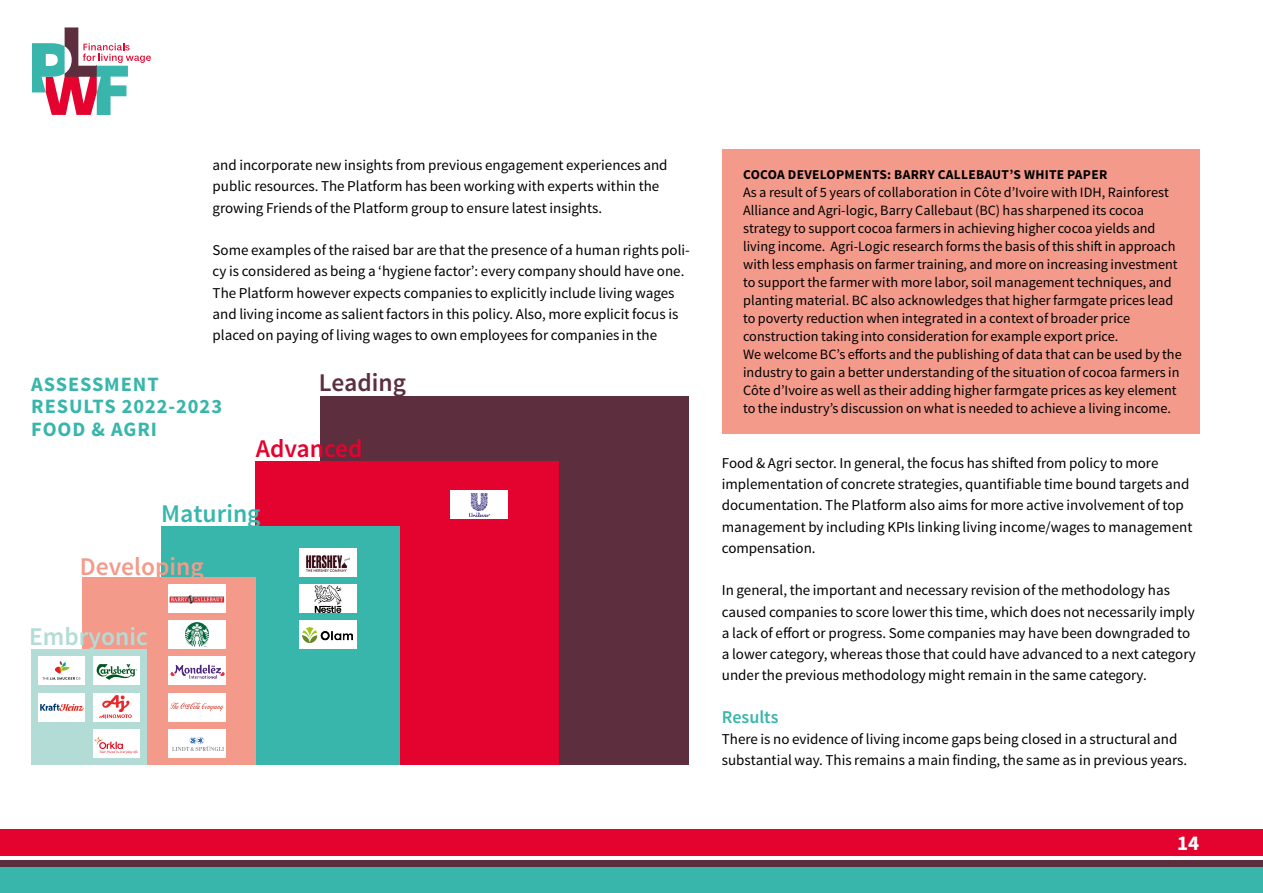
<style>
.page{position:relative;width:1263px;height:893px;background:#fff}
.page>*{position:absolute;margin:0;border:0;box-sizing:border-box;transform-origin:0 0}
.t1{font:600 25.5px "Source Sans Pro";color:#f39a8b}
.t2{font:600 25.5px "Source Sans Pro";color:#b3dcd6}
.t3{font:600 25.5px "Source Sans Pro";color:#38b6ab}
.t4{font:600 25.5px "Source Sans Pro";color:#e4032e}
.t5{font:600 25.5px "Source Sans Pro";color:#5c2e3e}
.t6{font:700 21px "Source Sans Pro";color:#fff}
.t7{font:700 20.4px/22.5px "Source Sans Pro";letter-spacing:.045em;color:#38b6ab}
._1e_tussenkop{font:600 18px "Source Sans Pro";color:#38b6ab}
.brood{font:15px/21.3px "Source Sans Pro";color:#000}
.kader{font:14.25px/18px "Source Sans Pro";color:#000}
.Kaderkop{font:700 13.5px "Source Sans Pro";letter-spacing:.02em;color:#000}
</style>
<div class="page">
<div style="left:0;top:829px;width:1263px;height:27px;background:#e4032e"></div>
<div style="left:0;top:866px;width:1263px;height:27px;background:#38b6ab"></div>
<div style="left:0;top:860px;width:1263px;height:6px;background:#5b2e3e"></div>
<svg style="left:32px;top:27px;width:119px;height:88px"></svg>
<div style="left:320px;top:396px;width:369px;height:369px;background:#5c2e3e"></div>
<div style="left:255px;top:461px;width:304px;height:304px;background:#e4032e"></div>
<div style="left:161px;top:526px;width:239px;height:239px;background:#38b6ab"></div>
<div style="left:82px;top:577px;width:173px;height:188px;background:#f39a8b"></div>
<div style="left:31px;top:649px;width:116px;height:116px;background:#b3dcd6"></div>
<div style="left:168px;top:620px;width:58px;height:29px;background:#fff"></div>
<div style="left:168px;top:692px;width:58px;height:29px;background:#fff"></div>
<img style="left:185px;top:623px;width:24px;height:24px">
<svg style="left:170px;top:702px;width:54px;height:9px"></svg>
<div style="left:38px;top:656px;width:47px;height:29px;background:#fff"></div>
<svg style="left:43px;top:661px;width:38px;height:19px"></svg>
<div style="left:450px;top:490px;width:58px;height:29px;background:#fff"></div>
<img style="left:469px;top:494px;width:21px;height:22px">
<div style="left:168px;top:729px;width:58px;height:29px;background:#fff"></div>
<svg style="left:172px;top:737px;width:52px;height:14px"></svg>
<div style="left:299px;top:548px;width:57px;height:29px;background:#fff"></div>
<img style="left:306px;top:555px;width:44px;height:17px">
<div style="left:299px;top:620px;width:57px;height:29px;background:#fff"></div>
<img style="left:303px;top:627px;width:50px;height:16px">
<div style="left:299px;top:584px;width:57px;height:29px;background:#fff"></div>
<img style="left:314px;top:585px;width:27px;height:27px">
<div style="left:93px;top:729px;width:47px;height:29px;background:#fff"></div>
<svg style="left:94px;top:736px;width:44px;height:18px"></svg>
<div style="left:168px;top:584px;width:58px;height:29px;background:#fff"></div>
<img style="left:170px;top:595px;width:54px;height:9px">
<div style="left:168px;top:656px;width:58px;height:29px;background:#fff"></div>
<img style="left:171px;top:665px;width:53px;height:13px">
<div style="left:38px;top:692px;width:47px;height:29px;background:#fff"></div>
<svg style="left:40px;top:703px;width:44px;height:8px"></svg>
<div style="left:93px;top:656px;width:47px;height:29px;background:#fff"></div>
<div style="left:93px;top:692px;width:47px;height:29px;background:#fff"></div>
<svg style="left:99px;top:695px;width:33px;height:24px"></svg>
<svg style="left:97px;top:664px;width:40px;height:16px"></svg>
<div style="left:722px;top:149px;width:477px;height:285px;background:#f39a8b"></div>
<p class="brood" style="left:213px;top:155px;width:456px">and incorporate new insights from previous engagement experiences and public resources. The Platform has been working with experts within the growing Friends of the Platform group to ensure latest insights.</p>
<p class="brood" style="left:213px;top:240px;width:479px">Some examples of the raised bar are that the presence of a human rights poli&shy;cy is considered as being a ‘hygiene factor’: every company should have one.<br>The Platform however expects companies to explicitly include living wages and living income as salient factors in this policy. Also, more explicit focus is placed on paying of living wages to own employees for companies in the</p>
<p class="t7" style="left:31px;top:374px;width:192px">ASSESSMENT<br>RESULTS 2022-2023<br>FOOD &amp; AGRI</p>
<p class="t5" style="left:319px;top:366px;width:89px">Leading</p>
<p class="t4" style="left:256px;top:432px;width:108px">Advanced</p>
<p class="t3" style="left:161px;top:497px;width:101px">Maturing</p>
<p class="t1" style="left:80px;top:550px;width:125px">Developing</p>
<p class="t2" style="left:29px;top:620px;width:120px">Embryonic</p>
<p class="Kaderkop" style="left:743px;top:166px;width:366px">COCOA DEVELOPMENTS: BARRY CALLEBAUT’S WHITE PAPER</p>
<p class="kader" style="left:743px;top:184px;width:436px">As a result of 5 years of collaboration in Côte d’Ivoire with IDH, Rainforest Alliance and Agri-logic, Barry Callebaut (BC) has sharpened its cocoa strategy to support cocoa farmers in achieving higher cocoa yields and living income. Agri-Logic research forms the basis of this shift in approach with less emphasis on farmer training, and more on increasing investment to support the farmer with more labor, soil management techniques, and planting material. BC also acknowledges that higher farmgate prices lead to poverty reduction when integrated in a context of broader price construction taking into consideration for example export price.</p>
<p class="kader" style="left:743px;top:346px;width:440px">We welcome BC’s efforts and the publishing of data that can be used by the industry to gain a better understanding of the situation of cocoa farmers in Côte d’Ivoire as well as their adding higher farmgate prices as key element to the industry’s discussion on what is needed to achieve a living income.</p>
<p class="brood" style="left:722px;top:452px;width:472px">Food &amp; Agri sector. In general, the focus has shifted from policy to more implementation of concrete strategies, quantifiable time bound targets and documentation. The Platform also aims for more active involvement of top management by including KPIs linking living income/wages to management compensation.</p>
<p class="brood" style="left:722px;top:580px;width:475px">In general, the important and necessary revision of the methodology has caused companies to score lower this time, which does not necessarily imply a lack of effort or progress. Some companies may have been downgraded to a lower category, whereas those that could have advanced to a next category under the previous methodology might remain in the same category.</p>
<p class="_1e_tussenkop" style="left:722px;top:706px;width:58px">Results</p>
<p class="brood" style="left:722px;top:729px;width:467px">There is no evidence of living income gaps being closed in a structural and substantial way. This remains a main finding, the same as in previous years.</p>
<h2 class="t6" style="left:1177px;top:830px;width:24px">14</h2>
</div>
